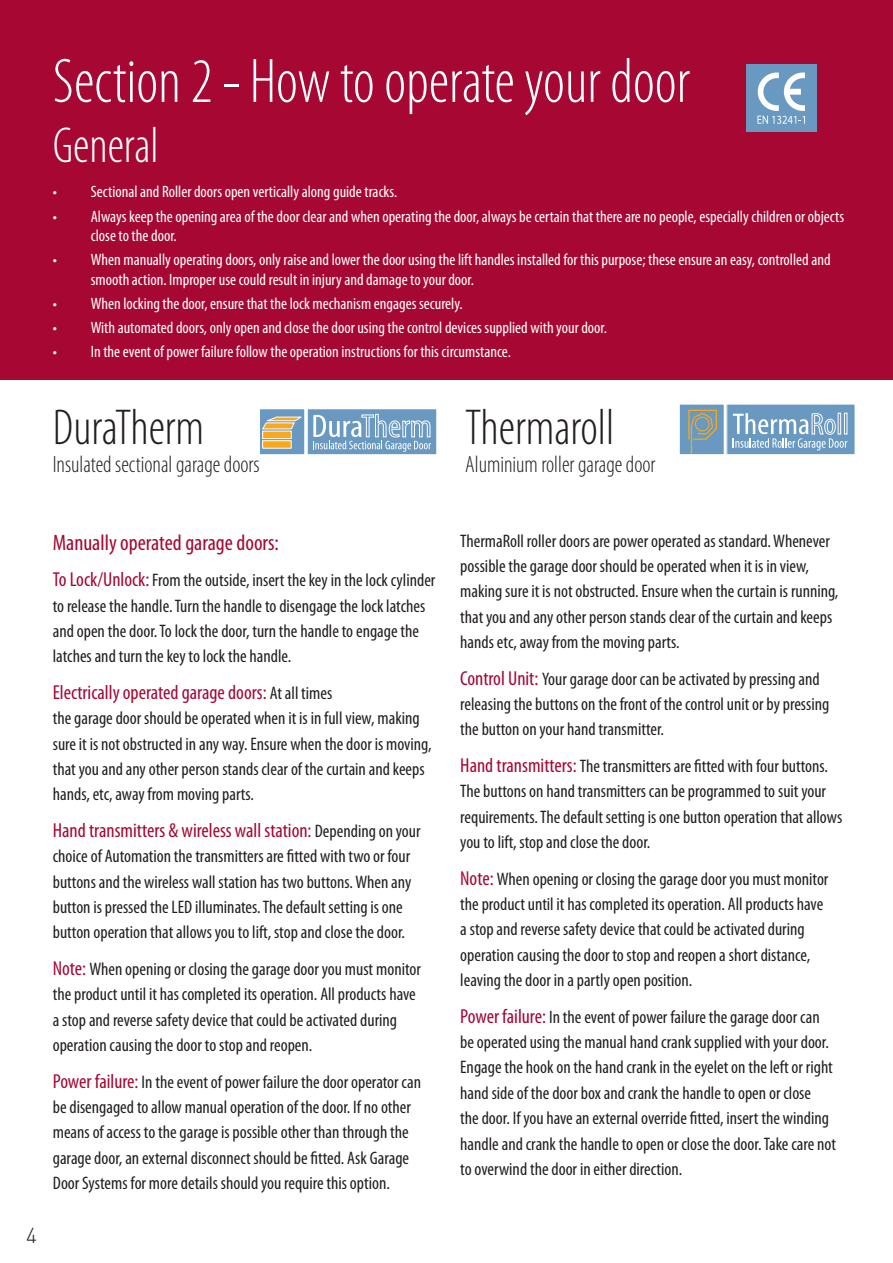
<style>
.page{position:relative;width:893px;height:1263px;background:#fff}
.page>*{position:absolute;margin:0;border:0;box-sizing:border-box;transform-origin:0 0}
.t1{font:300 condensed 63.45px "Myriad Pro";color:#fff}
.t2{font:300 condensed 50.7px "Myriad Pro";color:#231f20}
.t3{font:300 condensed 50.7px "Myriad Pro";color:#fff}
.t4{font:300 condensed 23.55px "Myriad Pro";color:#231f20}
.t5{font:condensed 22.35px "Myriad Pro";color:#a60733}
.t6{font:300 21.15px "DIN";color:#231f20}
.t7{font:condensed 20.25px "Myriad Pro";color:#a60733}
.t8{font:condensed 18.15px/25.3px "Myriad Pro";color:#231f20}
.t9{font:condensed 16.5px/19.8px "Myriad Pro";color:#fff}
.s1{font-size:20.25px;color:#a60733}
.s2{font-size:18.15px;color:#231f20}
</style>
<div class="page">
<div style="left:727px;top:404px;width:128px;height:51px;background:#6999c1"></div>
<div style="left:726px;top:404px;width:129px;height:51px;border:1px solid #fff"></div>
<div style="left:679px;top:404px;width:45px;height:51px;background:#6999c1"></div>
<div style="left:679px;top:404px;width:45px;height:51px;border:1px solid #fff"></div>
<svg style="left:733px;top:413px;width:114px;height:37px"></svg>
<svg style="left:688px;top:409px;width:29px;height:44px"></svg>
<div style="left:695px;top:417px;width:15px;height:14px;border:1px solid #f9a71b;border-radius:50%"></div>
<div style="left:0;top:0;width:893px;height:379px;background:#a60733"></div>
<div style="left:746px;top:65px;width:71px;height:67px;background:#6999c1"></div>
<svg style="left:757px;top:72px;width:48px;height:52px"></svg>
<div style="left:307px;top:409px;width:130px;height:46px;background:#6999c1"></div>
<div style="left:307px;top:408px;width:130px;height:47px;border:1px solid #fff"></div>
<svg style="left:259px;top:409px;width:46px;height:46px"></svg>
<div style="left:259px;top:408px;width:46px;height:47px;border:1px solid #fff"></div>
<svg style="left:313px;top:414px;width:118px;height:38px"></svg>
<div style="left:263px;top:441px;width:28px;height:7px;background:#f9a71b"></div>
<div style="left:263px;top:431px;width:28px;height:7px;background:#f9a71b"></div>
<div style="left:262px;top:431px;width:30px;height:8px;border:1px solid #fff"></div>
<svg style="left:262px;top:416px;width:40px;height:13px"></svg>
<h1 class="t1" style="left:53px;top:43px;width:639px">Section 2 - How to operate your door</h1>
<h2 class="t3" style="left:53px;top:116px;width:108px">General</h2>
<p class="t9" style="left:53px;top:182px;width:346px">• Sectional and Roller doors open vertically along guide tracks.</p>
<p class="t9" style="left:91px;top:206px;width:755px;text-indent:-38px">• Always keep the opening area of the door clear and when operating the door, always be certain that there are no people, especially children or objects close to the door.</p>
<p class="t9" style="left:91px;top:250px;width:741px;text-indent:-38px">• When manually operating doors, only raise and lower the door using the lift handles installed for this purpose; these ensure an easy, controlled and smooth action. Improper use could result in injury and damage to your door.</p>
<p class="t9" style="left:53px;top:294px;width:411px">• When locking the door, ensure that the lock mechanism engages securely.</p>
<p class="t9" style="left:53px;top:318px;width:556px">• With automated doors, only open and close the door using the control devices supplied with your door.</p>
<p class="t9" style="left:53px;top:342px;width:460px">• In the event of power failure follow the operation instructions for this circumstance.</p>
<h2 class="t2" style="left:53px;top:397px;width:153px">DuraTherm</h2>
<p class="t4" style="left:53px;top:450px;width:208px">Insulated sectional garage doors</p>
<h2 class="t2" style="left:465px;top:397px;width:151px">Thermaroll</h2>
<p class="t4" style="left:465px;top:450px;width:192px">Aluminium roller garage door</p>
<p class="t6" style="left:26px;top:1222px;width:12px">4</p>
<p class="t5" style="left:53px;top:529px;width:228px">Manually operated garage doors:</p>
<p class="t8" style="left:53px;top:567px;width:384px"><span class="s1">To Lock/Unlock:</span> From the outside, insert the key in the lock cylinder to release the handle. Turn the handle to disengage the lock latches and open the door. To lock the door, turn the handle to engage the latches and turn the key to lock the handle.</p>
<p class="t7" style="left:53px;top:680px;width:281px">Electrically operated garage doors: <span class="s2">At all times</span></p>
<p class="t8" style="left:53px;top:705px;width:380px">the garage door should be operated when it is in full view, making sure it is not obstructed in any way. Ensure when the door is moving, that you and any other person stands clear of the curtain and keeps hands, etc, away from moving parts.</p>
<p class="t7" style="left:53px;top:818px;width:369px">Hand transmitters &amp; wireless wall station: <span class="s2">Depending on your</span></p>
<p class="t8" style="left:53px;top:843px;width:360px">choice of Automation the transmitters are fitted with two or four buttons and the wireless wall station has two buttons. When any button is pressed the LED illuminates. The default setting is one button operation that allows you to lift, stop and close the door.</p>
<p class="t8" style="left:53px;top:956px;width:370px"><span class="s1">Note:</span> When opening or closing the garage door you must monitor the product until it has completed its operation. All products have a stop and reverse safety device that could be activated during operation causing the door to stop and reopen.</p>
<p class="t8" style="left:53px;top:1069px;width:370px"><span class="s1">Power failure:</span> In the event of power failure the door operator can be disengaged to allow manual operation of the door. If no other means of access to the garage is possible other than through the garage door, an external disconnect should be fitted. Ask Garage Door Systems for more details should you require this option.</p>
<p class="t8" style="left:460px;top:528px;width:380px">ThermaRoll roller doors are power operated as standard. Whenever possible the garage door should be operated when it is in view, making sure it is not obstructed. Ensure when the curtain is running, that you and any other person stands clear of the curtain and keeps hands etc, away from the moving parts.</p>
<p class="t8" style="left:460px;top:666px;width:371px"><span class="s1">Control Unit:</span> Your garage door can be activated by pressing and releasing the buttons on the front of the control unit or by pressing the button on your hand transmitter.</p>
<p class="t8" style="left:460px;top:753px;width:383px"><span class="s1">Hand transmitters:</span> The transmitters are fitted with four buttons.<br>The buttons on hand transmitters can be programmed to suit your requirements. The default setting is one button operation that allows you to lift, stop and close the door.</p>
<p class="t8" style="left:460px;top:866px;width:370px"><span class="s1">Note:</span> When opening or closing the garage door you must monitor the product until it has completed its operation. All products have a stop and reverse safety device that could be activated during operation causing the door to stop and reopen a short distance, leaving the door in a partly open position.</p>
<p class="t8" style="left:460px;top:1004px;width:377px"><span class="s1">Power failure:</span> In the event of power failure the garage door can be operated using the manual hand crank supplied with your door.<br>Engage the hook on the hand crank in the eyelet on the left or right hand side of the door box and crank the handle to open or close<br>the door. If you have an external override fitted, insert the winding handle and crank the handle to open or close the door. Take care not to overwind the door in either direction.</p>
</div>
